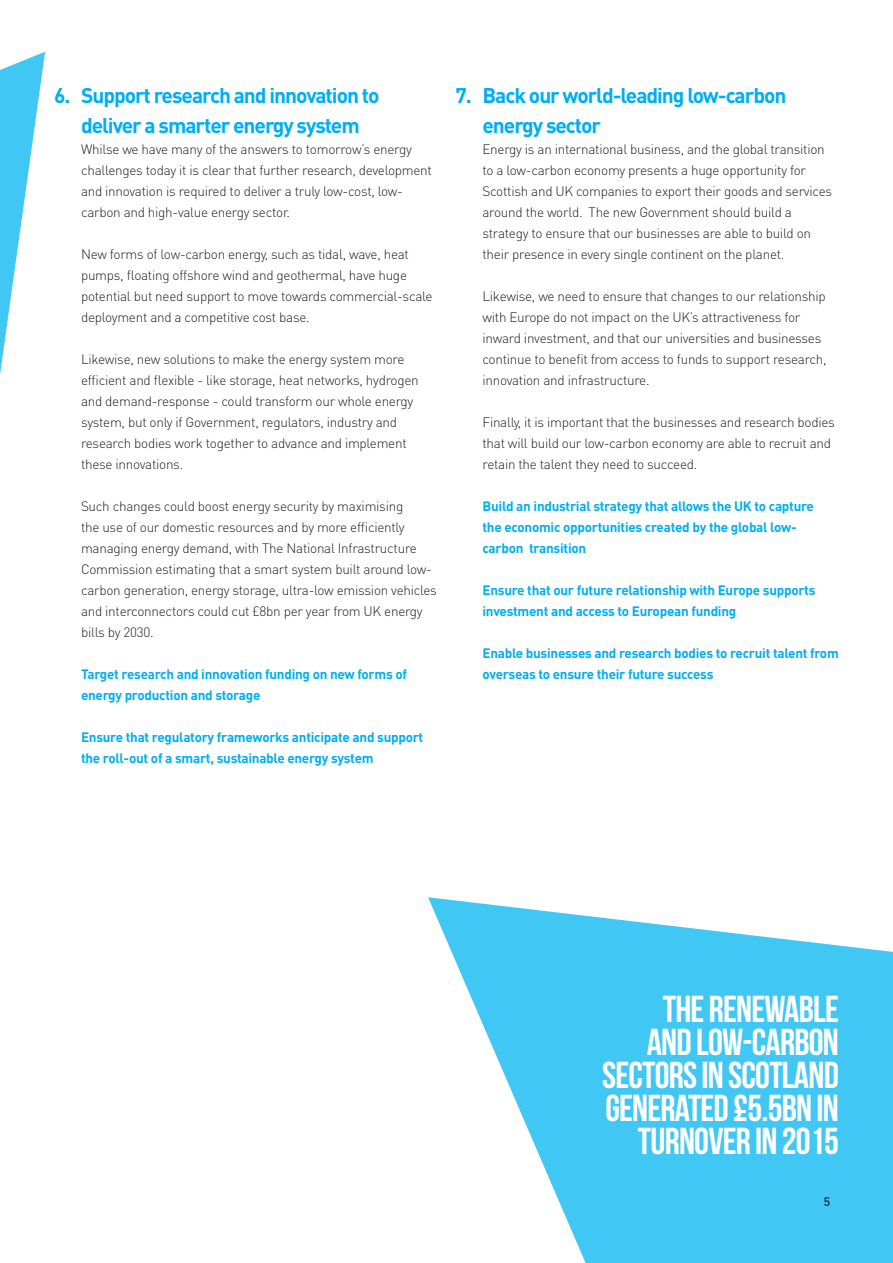
<style>
.page{position:relative;width:893px;height:1263px;background:#fff}
.page>*{position:absolute;margin:0;border:0;box-sizing:border-box;transform-origin:0 0}
.t1{font:700 37.5px/33px "Bebas Neue";letter-spacing:-.02em;color:#fff;text-align:right}
.t2{font:700 21px/30px "DIN Pro";letter-spacing:-.05em;color:#00aeef;text-align:center}
.t3{font:300 13.5px/21px "DIN Pro";letter-spacing:-.02em;color:#231f20}
.t4{font:700 13.5px/21px "DIN Pro";letter-spacing:-.02em;color:#00aeef}
.t5{font:500 12px "DIN Pro";color:#231f20}
</style>
<div class="page">
<svg style="left:428px;top:897px;width:465px;height:366px;fill:#40c7f4"></svg>
<svg style="left:0;top:52px;width:45px;height:322px"></svg>
<h2 class="t2" style="left:54px;top:79px;width:327px">6. Support research and innovation to deliver a smarter energy system</h2>
<p class="t3" style="left:81px;top:138px;width:352px">Whilse we have many of the answers to tomorrow’s energy challenges today it is clear that further research, development and innovation is required to deliver a truly low-cost, low&shy;carbon and high-value energy sector.</p>
<p class="t3" style="left:81px;top:243px;width:353px">New forms of low-carbon energy, such as tidal, wave, heat pumps, floating offshore wind and geothermal, have huge potential but need support to move towards commercial-scale deployment and a competitive cost base.</p>
<p class="t3" style="left:81px;top:348px;width:339px">Likewise, new solutions to make the energy system more efficient and flexible - like storage, heat networks, hydrogen and demand-response - could transform our whole energy system, but only if Government, regulators, industry and research bodies work together to advance and implement these innovations.</p>
<p class="t3" style="left:81px;top:495px;width:357px">Such changes could boost energy security by maximising<br>the use of our domestic resources and by more efficiently managing energy demand, with The National Infrastructure Commission estimating that a smart system built around low&shy;carbon generation, energy storage, ultra-low emission vehicles and interconnectors could cut £8bn per year from UK energy bills by 2030.</p>
<p class="t4" style="left:81px;top:663px;width:328px">Target research and innovation funding on new forms of energy production and storage</p>
<p class="t4" style="left:81px;top:726px;width:344px">Ensure that regulatory frameworks anticipate and support the roll-out of a smart, sustainable energy system</p>
<h2 class="t2" style="left:482px;top:79px;width:305px;text-align:left;text-indent:-27px">7. Back our world-leading low-carbon energy sector</h2>
<p class="t3" style="left:482px;top:138px;width:351px">Energy is an international business, and the global transition to a low-carbon economy presents a huge opportunity for Scottish and UK companies to export their goods and services around the world. The new Government should build a strategy to ensure that our businesses are able to build on their presence in every single continent on the planet.</p>
<p class="t3" style="left:482px;top:285px;width:346px">Likewise, we need to ensure that changes to our relationship with Europe do not impact on the UK’s attractiveness for inward investment, and that our universities and businesses continue to benefit from access to funds to support research, innovation and infrastructure.</p>
<p class="t3" style="left:482px;top:411px;width:354px">Finally, it is important that the businesses and research bodies that will build our low-carbon economy are able to recruit and retain the talent they need to succeed.</p>
<p class="t4" style="left:482px;top:495px;width:333px">Build an industrial strategy that allows the UK to capture the economic opportunities created by the global low&shy;carbon transition</p>
<p class="t4" style="left:482px;top:579px;width:335px">Ensure that our future relationship with Europe supports investment and access to European funding</p>
<p class="t4" style="left:482px;top:642px;width:358px">Enable businesses and research bodies to recruit talent from overseas to ensure their future success</p>
<h1 class="t1" style="left:602px;top:992px;width:238px">THE RENEWABLE<br>AND LOW-CARBON<br>SECTORS IN SCOTLAND<br>GENERATED £5.5BN IN<br>TURNOVER IN 2015</h1>
<p class="t5" style="left:824px;top:1193px;width:8px">5</p>
</div>
